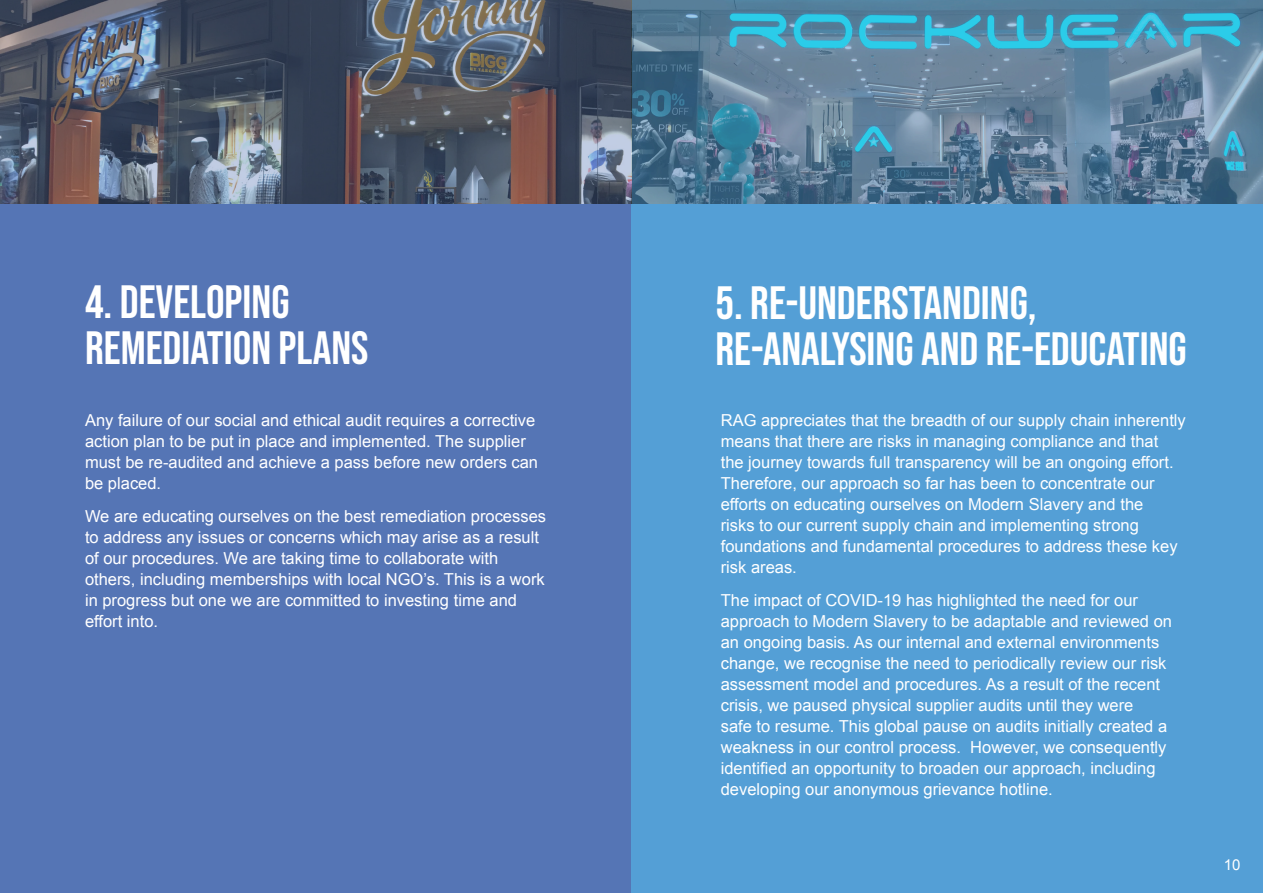
<style>
.page{position:relative;width:1263px;height:893px;background:#fff}
.page>*{position:absolute;margin:0;border:0;box-sizing:border-box;transform-origin:0 0}
._5_steps_heading{font:46.5px/46.5px "Bebas Neue";color:#fff}
.t1{font:16.5px/21px "Arial";color:#fff}
.t2{font:15px "Arial";color:#fff}
</style>
<div class="page">
<div style="left:0;top:0;width:631px;height:893px;background:#5575b5"></div>
<div style="left:631px;top:0;width:632px;height:893px;background:#549fd6"></div>
<img style="left:0;top:0;width:1263px;height:203px">
<p class="_5_steps_heading" style="left:85px;top:278px;width:285px">4. DEVELOPING<br>REMEDIATION PLANS</p>
<p class="_5_steps_heading" style="left:715px;top:279px;width:473px">5. RE-UNDERSTANDING,<br>RE-ANALYSING AND RE-EDUCATING</p>
<p class="t1" style="left:85px;top:410px;width:455px">Any failure of our social and ethical audit requires a corrective action plan to be put in place and implemented. The supplier must be re-audited and achieve a pass before new orders can be placed.</p>
<p class="t1" style="left:85px;top:506px;width:462px">We are educating ourselves on the best remediation processes to address any issues or concerns which may arise as a result of our procedures. We are taking time to collaborate with others, including memberships with local NGO’s. This is a work in progress but one we are committed to investing time and effort into.</p>
<p class="t1" style="left:721px;top:410px;width:466px">RAG appreciates that the breadth of our supply chain inherently means that there are risks in managing compliance and that<br>the journey towards full transparency will be an ongoing effort.<br>Therefore, our approach so far has been to concentrate our efforts on educating ourselves on Modern Slavery and the<br>risks to our current supply chain and implementing strong foundations and fundamental procedures to address these key risk areas.</p>
<p class="t1" style="left:721px;top:590px;width:453px">The impact of COVID-19 has highlighted the need for our approach to Modern Slavery to be adaptable and reviewed on an ongoing basis. As our internal and external environments change, we recognise the need to periodically review our risk assessment model and procedures. As a result of the recent crisis, we paused physical supplier audits until they were<br>safe to resume. This global pause on audits initially created a weakness in our control process. However, we consequently identified an opportunity to broaden our approach, including developing our anonymous grievance hotline.</p>
<p class="t2" style="left:1224px;top:855px;width:18px">10</p>
</div>
